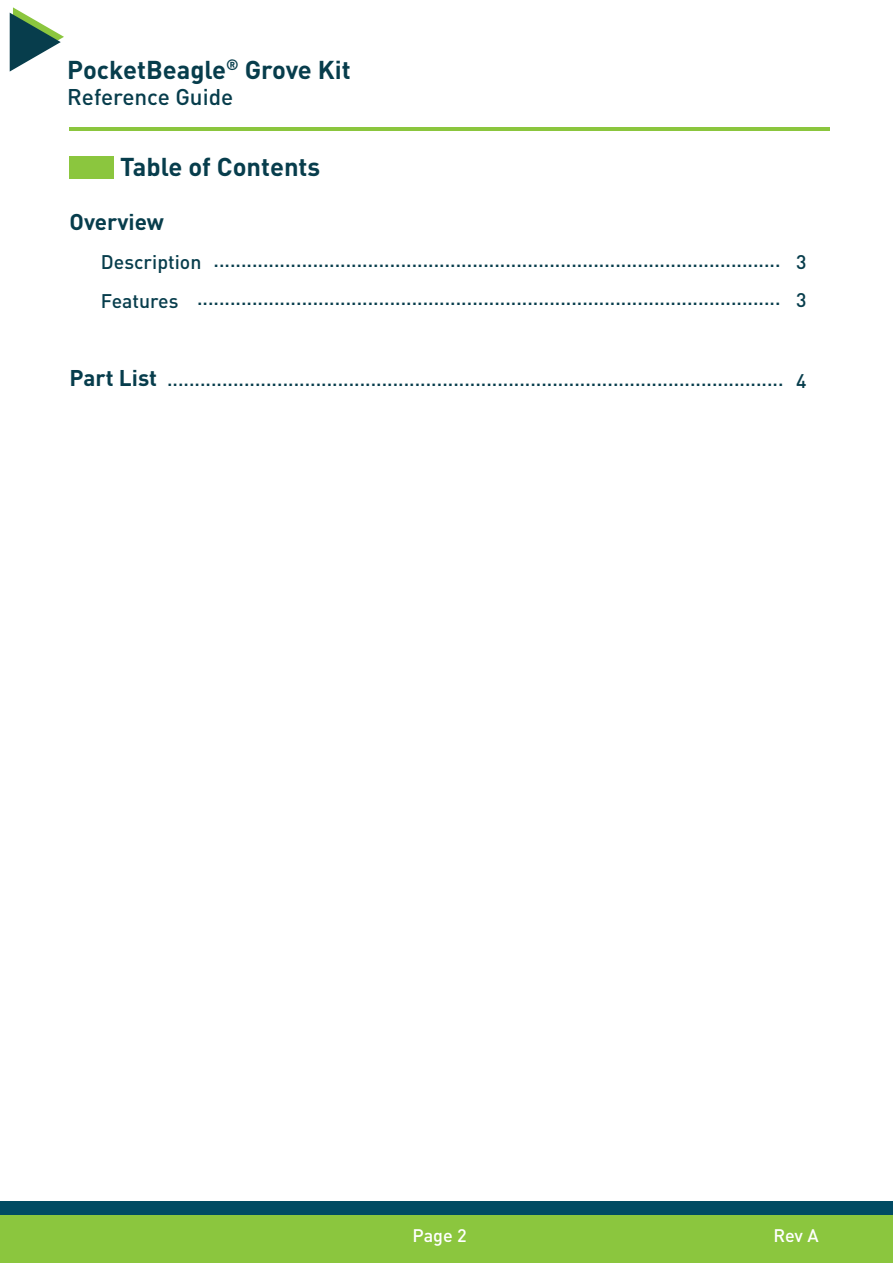
<style>
.page{position:relative;width:893px;height:1263px;background:#fff}
.page>*{position:absolute;margin:0;border:0;box-sizing:border-box;transform-origin:0 0}
.t1{font:700 25.5px "DIN";color:#073d4c}
.t2{font:700 22.5px "DIN";color:#073d4c}
.t3{font:500 22.5px "DIN";color:#073d4c}
.t4{font:500 19.5px/37.5px "DIN";color:#073d4c;text-align:center}
.t5{font:500 18px "DIN";color:#fff}
</style>
<div class="page">
<hr style="left:69px;top:128px;width:761px;height:3px;background:#8bc63e">
<div style="left:0;top:1215px;width:893px;height:48px;background:#8bc63e"></div>
<div style="left:0;top:1201px;width:893px;height:14px;background:#014b63"></div>
<div style="left:70px;top:156px;width:44px;height:23px;background:#8bc63e"></div>
<svg style="left:10px;top:7px;width:54px;height:65px"></svg>
<h1 class="t1" style="left:67px;top:53px;width:285px">PocketBeagle<sup>®</sup> Grove Kit</h1>
<p class="t3" style="left:67px;top:83px;width:168px">Reference Guide</p>
<h1 class="t1" style="left:120px;top:150px;width:202px">Table of Contents</h1>
<p class="t2" style="left:70px;top:207px;width:96px">Overview</p>
<p class="t4" style="left:101px;top:243px;width:102px">Description</p>
<p class="t4" style="left:796px;top:243px;width:12px">3</p>
<p class="t4" style="left:101px;top:282px;width:79px">Features</p>
<p class="t4" style="left:197px;top:241px;width:611px">....................................................................................................... .......................................................................................................... 3</p>
<p class="t2" style="left:70px;top:363px;width:89px">Part List</p>
<p class="t4" style="left:167px;top:359px;width:641px">................................................................................................................ 4</p>
<p class="t5" style="left:413px;top:1224px;width:56px">Page 2</p>
<p class="t5" style="left:773px;top:1224px;width:47px">Rev A</p>
</div>
